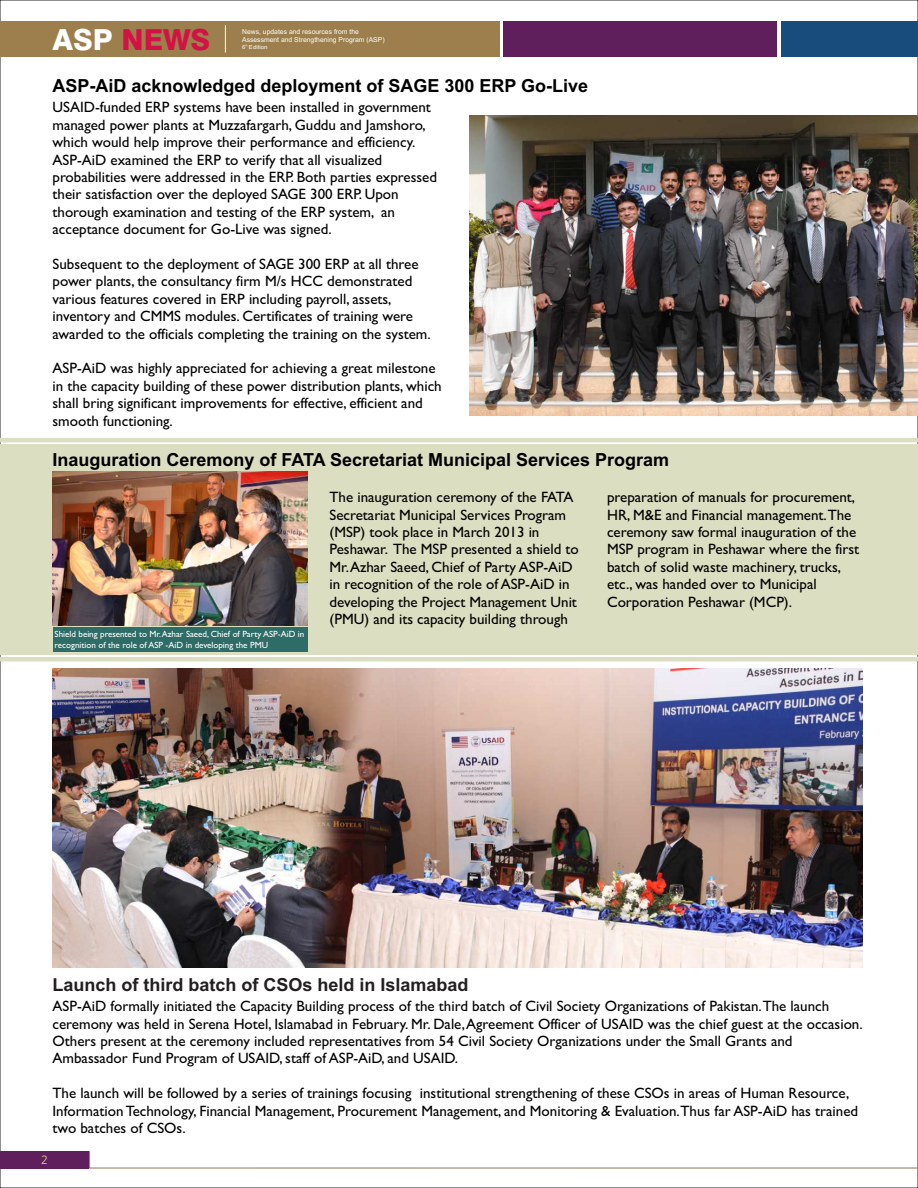
<style>
.page{position:relative;width:918px;height:1188px;background:#fff}
.page>*{position:absolute;margin:0;border:0;box-sizing:border-box;transform-origin:0 0}
.t1{font:800 28.95px "Swiss 721 BT";color:#d41145}
.t2{font:700 18px "Arial";color:#000}
.t3{font:700 18px "Arial";color:#231f20}
.t4{font:15px/17.4px "Gill Sans";color:#000}
.t5{font:12px "Ebrima";color:#dec08a}
.t6{font:9px/10.5px "Gill Sans";color:#fff}
.t7{font:6.75px/7.6px "Arial";color:#fff}
.t8{font:5.55px "Arial";color:#fff;scale:1.11 1}
.s1{color:#fff}
</style>
<div class="page">
<div style="left:781px;top:21px;width:137px;height:35px;background:#184c7c"></div>
<div style="left:504px;top:21px;width:273px;height:35px;background:#5f1f5d"></div>
<div style="left:0;top:21px;width:499px;height:35px;background:#9c7f4d"></div>
<svg style="left:225px;top:25px;width:1px;height:28px"></svg>
<div style="left:0;top:1151px;width:88px;height:17px;background:#5f1f5d"></div>
<svg style="left:89px;top:1150px;width:829px;height:19px"></svg>
<div style="left:0;top:445px;width:918px;height:210px;background:#dcdec1"></div>
<hr style="left:0;top:657px;width:918px;height:4px;background:#dcdec1">
<hr style="left:0;top:438px;width:918px;height:4px;background:#dcdec1">
<img style="left:470px;top:116px;width:448px;height:299px">
<img style="left:53px;top:669px;width:810px;height:298px">
<img style="left:53px;top:471px;width:255px;height:154px">
<div style="left:53px;top:627px;width:254px;height:24px;background:#2e6c67"></div>
<h1 class="t1" style="left:53px;top:28px;width:159px"><span class="s1">ASP</span> NEWS</h1>
<p class="t7" style="left:242px;top:29px;width:144px">News, updates and resources from the<br>Assessment and Strengthening Program (ASP)</p>
<p class="t8" style="left:242px;top:45px;width:24px">6 Edition</p>
<p class="t2" style="left:53px;top:79px;width:537px">ASP-AiD acknowledged deployment of SAGE 300 ERP Go-Live</p>
<p class="t4" style="left:53px;top:100px;width:386px">USAID-funded ERP systems have been installed in government managed power plants at Muzzafargarh, Guddu and Jamshoro, which would help improve their performance and efficiency.<br>ASP-AiD examined the ERP to verify that all visualized probabilities were addressed in the ERP. Both parties expressed their satisfaction over the deployed SAGE 300 ERP. Upon thorough examination and testing of the ERP system, an acceptance document for Go-Live was signed.</p>
<p class="t4" style="left:53px;top:257px;width:380px">Subsequent to the deployment of SAGE 300 ERP at all three power plants, the consultancy firm M/s HCC demonstrated various features covered in ERP including payroll, assets, inventory and CMMS modules. Certificates of training were awarded to the officials completing the training on the system.</p>
<p class="t4" style="left:53px;top:361px;width:391px">ASP-AiD was highly appreciated for achieving a great milestone in the capacity building of these power distribution plants, which shall bring significant improvements for effective, efficient and smooth functioning.</p>
<p class="t2" style="left:53px;top:453px;width:618px">Inauguration Ceremony of FATA Secretariat Municipal Services Program</p>
<p class="t4" style="left:330px;top:490px;width:251px">The inauguration ceremony of the FATA Secretariat Municipal Services Program (MSP) took place in March 2013 in Peshawar. The MSP presented a shield to Mr.Azhar Saeed, Chief of Party ASP-AiD in recognition of the role of ASP-AiD in developing the Project Management Unit (PMU) and its capacity building through</p>
<p class="t4" style="left:607px;top:490px;width:254px">preparation of manuals for procurement, HR, M&amp;E and Financial management.The ceremony saw formal inauguration of the MSP program in Peshawar where the first batch of solid waste machinery, trucks, etc., was handed over to Municipal Corporation Peshawar (MCP).</p>
<p class="t6" style="left:55px;top:630px;width:251px">Shield being presented to Mr.Azhar Saeed, Chief of Party ASP-AiD in recognition of the role of ASP -AiD in developing the PMU</p>
<p class="t3" style="left:53px;top:978px;width:418px">Launch of third batch of CSOs held in Islamabad</p>
<p class="t4" style="left:53px;top:999px;width:812px">ASP-AiD formally initiated the Capacity Building process of the third batch of Civil Society Organizations of Pakistan.The launch ceremony was held in Serena Hotel, Islamabad in February. Mr. Dale,Agreement Officer of USAID was the chief guest at the occasion.<br>Others present at the ceremony included representatives from 54 Civil Society Organizations under the Small Grants and Ambassador Fund Program of USAID, staff of ASP-AiD, and USAID.</p>
<p class="t4" style="left:53px;top:1086px;width:807px">The launch will be followed by a series of trainings focusing institutional strengthening of these CSOs in areas of Human Resource,<br>Information Technology, Financial Management, Procurement Management, and Monitoring &amp; Evaluation.Thus far ASP-AiD has trained two batches of CSOs.</p>
<p class="t5" style="left:41px;top:1155px;width:8px">2</p>
</div>
